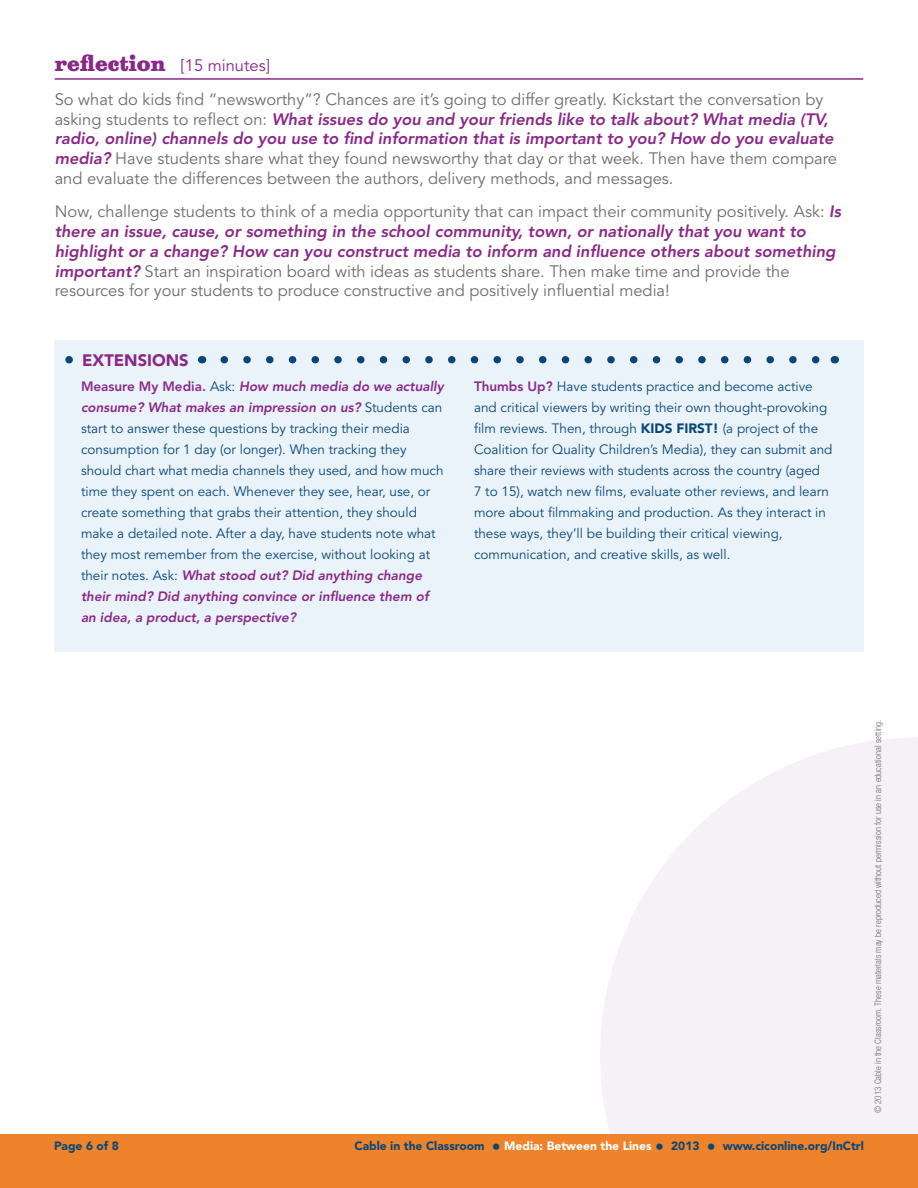
<style>
.page{position:relative;width:918px;height:1188px;background:#fff}
.page>*{position:absolute;margin:0;border:0;box-sizing:border-box;transform-origin:0 0}
.Activity_body{font:16.5px/19.8px "Avenir LT Std";color:#6c6d70}
.Activity_body-2{font:16.5px "Avenir LT Std";color:#8a2888}
.Sidebar_body{font:900 16.5px "Avenir LT Std";color:#8a2888}
.Boxed__copy{font:13.5px/21px "Avenir LT Std";color:#0a4778}
.t1{font:900 12px "Avenir LT Std";color:#0a4778}
.Body{font:300 condensed 9px "Helvetica Neue LT Std";letter-spacing:.005em;color:#6c6d70}
.s1{font-family:"Belizio";font-weight:900;font-size:21px}
.s2{font-weight:800;font-style:italic;color:#8a2888}
.s3{font-weight:800;color:#8a2888}
.s4{font-weight:900}
.s5{font-size:17.85px}
.s6{color:#fff}
</style>
<div class="page">
<svg style="left:600px;top:738px;width:318px;height:396px;fill:#f5f1f6"></svg>
<div style="left:0;top:1134px;width:918px;height:54px;background:#ee832c"></div>
<hr style="left:55px;top:78px;width:808px;height:2px;background:#8a2888">
<div style="left:54px;top:340px;width:810px;height:311px;background:#eaf3fa"></div>
<svg style="left:224px;top:356px;width:596px;height:7px"></svg>
<div style="left:65px;top:356px;width:8px;height:8px;background:#0a4778;border-radius:50%"></div>
<p class="Activity_body-2" style="left:55px;top:56px;width:217px"><span class="s1">reflection</span> [15 minutes]</p>
<p class="Activity_body" style="left:55px;top:90px;width:784px">So what do kids find “newsworthy”? Chances are it’s going to differ greatly. Kickstart the conversation by asking students to reflect on: <span class="s2">What issues do you and your friends like to talk about? What media (TV, radio, online) channels do you use to find information that is important to you? How do you evaluate media?</span> Have students share what they found newsworthy that day or that week. Then have them compare and evaluate the differences between the authors, delivery methods, and messages.</p>
<p class="Activity_body" style="left:55px;top:202px;width:788px">Now, challenge students to think of a media opportunity that can impact their community positively. Ask: <span class="s2">Is there an issue, cause, or something in the school community, town, or nationally that you want to highlight or a change? How can you construct media to inform and influence others about something important?</span> Start an inspiration board with ideas as students share. Then make time and provide the resources for your students to produce constructive and positively influential media!</p>
<p class="Sidebar_body" style="left:82px;top:350px;width:108px">EXTENSIONS</p>
<p class="Boxed__copy" style="left:81px;top:377px;width:364px"><span class="s3">Measure My Media.</span> Ask: <span class="s2">How much media do we actually consume? What makes an impression on us?</span> Students can start to answer these questions by tracking their media consumption for 1 day (or longer). When tracking they should chart what media channels they used, and how much time they spent on each. Whenever they see, hear, use, or create something that grabs their attention, they should make a detailed note. After a day, have students note what they most remember from the exercise, without looking at their notes. Ask: <span class="s2">What stood out? Did anything change their mind? Did anything convince or influence them of an idea, a product, a perspective?</span></p>
<p class="Boxed__copy" style="left:474px;top:377px;width:360px"><span class="s3">Thumbs Up?</span> Have students practice and become active and critical viewers by writing their own thought-provoking film reviews. Then, through <span class="s4">KIDS FIRST!</span> (a project of the Coalition for Quality Children’s Media), they can submit and share their reviews with students across the country (aged<br>7 to 15), watch new films, evaluate other reviews, and learn more about filmmaking and production. As they interact in these ways, they’ll be building their critical viewing, communication, and creative skills, as well.</p>
<p class="t1" style="left:54px;top:1138px;width:67px">Page 6 of 8</p>
<p class="t1" style="left:354px;top:1138px;width:511px">Cable in the Classroom <span class="s5">•</span> <span class="s6">Media: Between the Lines</span> <span class="s5">•</span> 2013 <span class="s5">•</span> www.ciconline.org/InCtrl</p>
<p class="Body" style="left:873px;top:1113px;width:395px;rotate:-90deg">© 2013 Cable in the Classroom. These materials may be reproduced without permission for use in an educational setting.</p>
</div>
